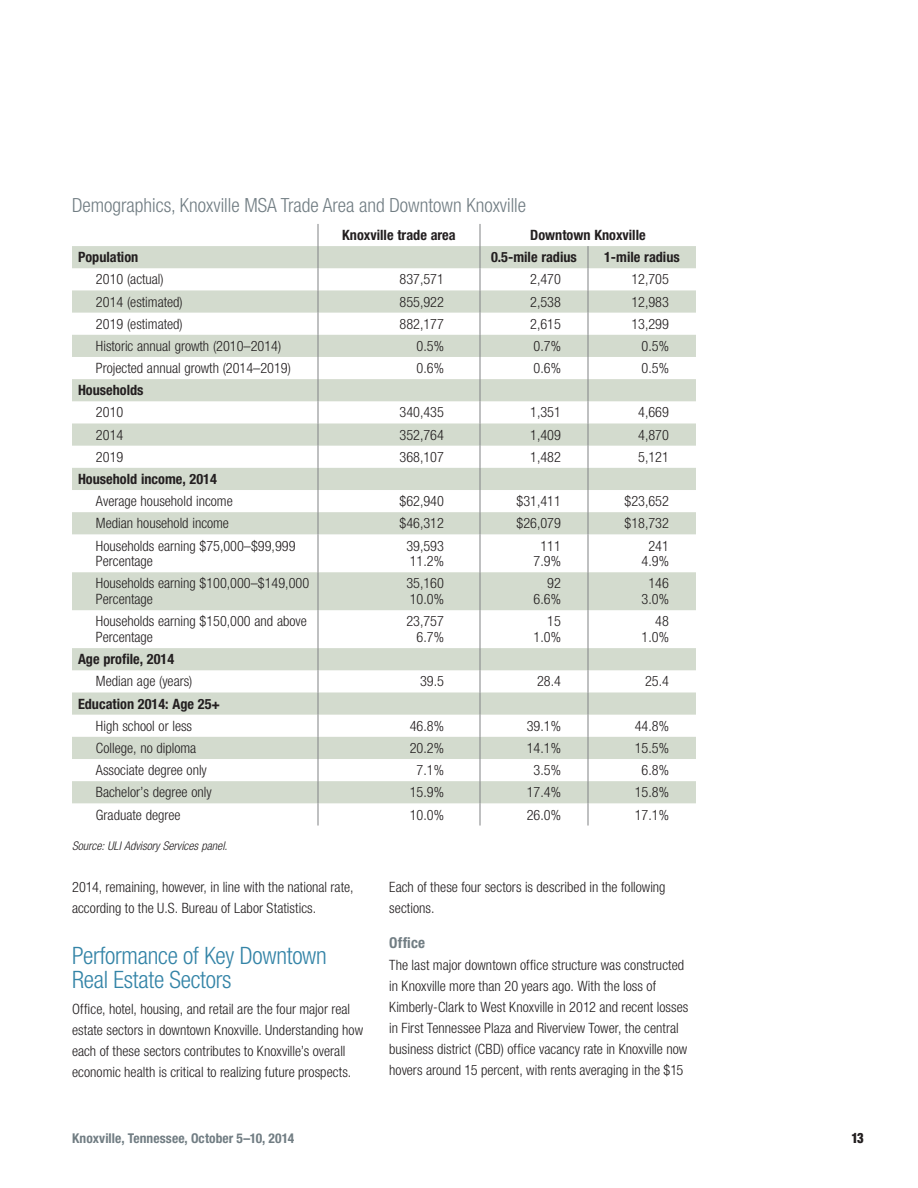
<style>
.page{position:relative;width:918px;height:1188px;background:#fff}
.page>*{position:absolute;margin:0;border:0;box-sizing:border-box;transform-origin:0 0}
.head_2{font:300 condensed 24px/24px "Helvetica Neue LT Std";letter-spacing:-.01em;color:#3484a7}
.chart_title{font:300 condensed 19.5px "Helvetica Neue LT Std";color:#717d83}
.head_3{font:700 condensed 15px "Helvetica Neue LT Std";letter-spacing:.01em;color:#717d83}
.chart_text{font:300 condensed 14.25px/15.8px "Helvetica Neue LT Std";color:#231f20}
.BODY_TXT{font:300 condensed 14.25px/21px "Helvetica Neue LT Std";color:#231f20}
.chart_text-2{font:700 condensed 14.25px "Helvetica Neue LT Std";color:#231f20}
.t1{font:900 condensed 14.25px "Helvetica Neue LT Std";color:#231f20;scale:.9 1}
.t2{font:700 condensed 13.5px "Helvetica Neue LT Std";letter-spacing:.005em;color:#717d83}
.chart_source{font:italic 300 condensed 12px "Helvetica Neue LT Std";color:#231f20}
</style>
<div class="page">
<svg style="left:72px;top:246px;width:624px;height:557px"></svg>
<svg style="left:318px;top:224px;width:1px;height:310px"></svg>
<svg style="left:480px;top:224px;width:1px;height:310px"></svg>
<svg style="left:588px;top:246px;width:1px;height:288px"></svg>
<hr style="left:318px;top:534px;width:1px;height:38px;background:#808285">
<hr style="left:480px;top:534px;width:1px;height:38px;background:#808285">
<hr style="left:588px;top:534px;width:1px;height:38px;background:#808285">
<hr style="left:318px;top:572px;width:1px;height:38px;background:#808285">
<hr style="left:480px;top:572px;width:1px;height:38px;background:#808285">
<hr style="left:588px;top:572px;width:1px;height:38px;background:#808285">
<hr style="left:318px;top:610px;width:1px;height:38px;background:#808285">
<hr style="left:480px;top:610px;width:1px;height:38px;background:#808285">
<hr style="left:588px;top:610px;width:1px;height:38px;background:#808285">
<svg style="left:318px;top:648px;width:1px;height:178px"></svg>
<svg style="left:480px;top:648px;width:1px;height:178px"></svg>
<svg style="left:588px;top:648px;width:1px;height:178px"></svg>
<p class="chart_title" style="left:72px;top:194px;width:456px">Demographics, Knoxville MSA Trade Area and Downtown Knoxville</p>
<p class="chart_text-2" style="left:342px;top:226px;width:115px">Knoxville trade area</p>
<p class="chart_text-2" style="left:530px;top:226px;width:117px">Downtown Knoxville</p>
<p class="chart_text-2" style="left:78px;top:249px;width:62px">Population</p>
<p class="chart_text-2" style="left:491px;top:249px;width:87px">0.5-mile radius</p>
<p class="chart_text-2" style="left:604px;top:249px;width:77px">1-mile radius</p>
<p class="chart_text" style="left:96px;top:271px;width:69px">2010 (actual)</p>
<p class="chart_text" style="left:400px;top:271px;width:46px">837,571</p>
<p class="chart_text" style="left:530px;top:271px;width:32px">2,470</p>
<p class="chart_text" style="left:631px;top:271px;width:39px">12,705</p>
<p class="chart_text" style="left:96px;top:294px;width:88px">2014 (estimated)</p>
<p class="chart_text" style="left:400px;top:294px;width:46px">855,922</p>
<p class="chart_text" style="left:530px;top:294px;width:32px">2,538</p>
<p class="chart_text" style="left:631px;top:294px;width:39px">12,983</p>
<p class="chart_text" style="left:96px;top:316px;width:88px">2019 (estimated)</p>
<p class="chart_text" style="left:400px;top:316px;width:46px">882,177</p>
<p class="chart_text" style="left:530px;top:316px;width:32px">2,615</p>
<p class="chart_text" style="left:631px;top:316px;width:39px">13,299</p>
<p class="chart_text" style="left:96px;top:338px;width:187px">Historic annual growth (2010–2014)</p>
<p class="chart_text" style="left:417px;top:338px;width:29px">0.5%</p>
<p class="chart_text" style="left:534px;top:338px;width:29px">0.7%</p>
<p class="chart_text" style="left:642px;top:338px;width:29px">0.5%</p>
<p class="chart_text" style="left:96px;top:360px;width:196px">Projected annual growth (2014–2019)</p>
<p class="chart_text" style="left:417px;top:360px;width:29px">0.6%</p>
<p class="chart_text" style="left:534px;top:360px;width:29px">0.6%</p>
<p class="chart_text" style="left:642px;top:360px;width:29px">0.5%</p>
<p class="chart_text-2" style="left:78px;top:382px;width:67px">Households</p>
<p class="chart_text" style="left:96px;top:404px;width:29px">2010</p>
<p class="chart_text" style="left:400px;top:404px;width:46px">340,435</p>
<p class="chart_text" style="left:530px;top:404px;width:32px">1,351</p>
<p class="chart_text" style="left:638px;top:404px;width:32px">4,669</p>
<p class="chart_text" style="left:96px;top:427px;width:29px">2014</p>
<p class="chart_text" style="left:400px;top:427px;width:46px">352,764</p>
<p class="chart_text" style="left:530px;top:427px;width:32px">1,409</p>
<p class="chart_text" style="left:638px;top:427px;width:32px">4,870</p>
<p class="chart_text" style="left:96px;top:449px;width:29px">2019</p>
<p class="chart_text" style="left:400px;top:449px;width:46px">368,107</p>
<p class="chart_text" style="left:530px;top:449px;width:32px">1,482</p>
<p class="chart_text" style="left:638px;top:449px;width:32px">5,121</p>
<p class="chart_text-2" style="left:78px;top:470px;width:141px">Household income, 2014</p>
<p class="chart_text" style="left:96px;top:493px;width:138px">Average household income</p>
<p class="chart_text" style="left:400px;top:493px;width:46px">$62,940</p>
<p class="chart_text" style="left:517px;top:493px;width:46px">$31,411</p>
<p class="chart_text" style="left:625px;top:493px;width:46px">$23,652</p>
<p class="chart_text" style="left:96px;top:515px;width:135px">Median household income</p>
<p class="chart_text" style="left:400px;top:515px;width:46px">$46,312</p>
<p class="chart_text" style="left:517px;top:515px;width:46px">$26,079</p>
<p class="chart_text" style="left:625px;top:515px;width:46px">$18,732</p>
<p class="chart_text" style="left:96px;top:538px;width:201px">Households earning $75,000–$99,999<br>Percentage</p>
<p class="chart_text" style="left:406px;top:538px;width:39px">39,593<br>11.2%</p>
<p class="chart_text" style="left:534px;top:538px;width:29px;text-align:center">111<br>7.9%</p>
<p class="chart_text" style="left:642px;top:538px;width:29px;text-align:center">241<br>4.9%</p>
<p class="chart_text" style="left:96px;top:575px;width:215px">Households earning $100,000–$149,000<br>Percentage</p>
<p class="chart_text" style="left:406px;top:575px;width:39px">35,160<br>10.0%</p>
<p class="chart_text" style="left:534px;top:575px;width:29px;text-align:right">92<br>6.6%</p>
<p class="chart_text" style="left:642px;top:575px;width:29px;text-align:center">146<br>3.0%</p>
<p class="chart_text" style="left:96px;top:613px;width:212px">Households earning $150,000 and above<br>Percentage</p>
<p class="chart_text" style="left:406px;top:613px;width:39px;text-align:right">23,757<br>6.7%</p>
<p class="chart_text" style="left:534px;top:613px;width:29px;text-align:right">15<br>1.0%</p>
<p class="chart_text" style="left:642px;top:613px;width:29px;text-align:right">48<br>1.0%</p>
<p class="chart_text-2" style="left:78px;top:651px;width:98px">Age profile, 2014</p>
<p class="chart_text" style="left:96px;top:673px;width:98px">Median age (years)</p>
<p class="chart_text" style="left:420px;top:673px;width:25px">39.5</p>
<p class="chart_text" style="left:537px;top:673px;width:25px">28.4</p>
<p class="chart_text" style="left:645px;top:673px;width:25px">25.4</p>
<p class="chart_text-2" style="left:78px;top:695px;width:144px">Education 2014: Age 25+</p>
<p class="chart_text" style="left:96px;top:718px;width:98px">High school or less</p>
<p class="chart_text" style="left:410px;top:718px;width:36px">46.8%</p>
<p class="chart_text" style="left:527px;top:718px;width:36px">39.1%</p>
<p class="chart_text" style="left:635px;top:718px;width:36px">44.8%</p>
<p class="chart_text" style="left:96px;top:740px;width:102px">College, no diploma</p>
<p class="chart_text" style="left:410px;top:740px;width:36px">20.2%</p>
<p class="chart_text" style="left:527px;top:740px;width:36px">14.1%</p>
<p class="chart_text" style="left:635px;top:740px;width:36px">15.5%</p>
<p class="chart_text" style="left:96px;top:762px;width:112px">Associate degree only</p>
<p class="chart_text" style="left:417px;top:762px;width:29px">7.1%</p>
<p class="chart_text" style="left:534px;top:762px;width:29px">3.5%</p>
<p class="chart_text" style="left:642px;top:762px;width:29px">6.8%</p>
<p class="chart_text" style="left:96px;top:784px;width:117px">Bachelor’s degree only</p>
<p class="chart_text" style="left:410px;top:784px;width:36px">15.9%</p>
<p class="chart_text" style="left:527px;top:784px;width:36px">17.4%</p>
<p class="chart_text" style="left:635px;top:784px;width:36px">15.8%</p>
<p class="chart_text" style="left:96px;top:807px;width:86px">Graduate degree</p>
<p class="chart_text" style="left:410px;top:807px;width:36px">10.0%</p>
<p class="chart_text" style="left:527px;top:807px;width:36px">26.0%</p>
<p class="chart_text" style="left:635px;top:807px;width:36px">17.1%</p>
<p class="chart_source" style="left:72px;top:838px;width:157px">Source: ULI Advisory Services panel.</p>
<p class="BODY_TXT" style="left:72px;top:877px;width:283px">2014, remaining, however, in line with the national rate, according to the U.S. Bureau of Labor Statistics.</p>
<p class="head_2" style="left:72px;top:943px;width:256px">Performance of Key Downtown<br>Real Estate Sectors</p>
<p class="BODY_TXT" style="left:72px;top:998px;width:293px">Office, hotel, housing, and retail are the four major real estate sectors in downtown Knoxville. Understanding how each of these sectors contributes to Knoxville’s overall economic health is critical to realizing future prospects.</p>
<p class="BODY_TXT" style="left:389px;top:877px;width:278px">Each of these four sectors is described in the following sections.</p>
<p class="head_3" style="left:389px;top:933px;width:37px">Office</p>
<p class="BODY_TXT" style="left:389px;top:955px;width:301px">The last major downtown office structure was constructed in Knoxville more than 20 years ago. With the loss of Kimberly-Clark to West Knoxville in 2012 and recent losses in First Tennessee Plaza and Riverview Tower, the central business district (CBD) office vacancy rate in Knoxville now hovers around 15 percent, with rents averaging in the $15</p>
<p class="t2" style="left:72px;top:1130px;width:224px">Knoxville, Tennessee, October 5–10, 2014</p>
<p class="t1" style="left:851px;top:1129px;width:16px">13</p>
</div>
